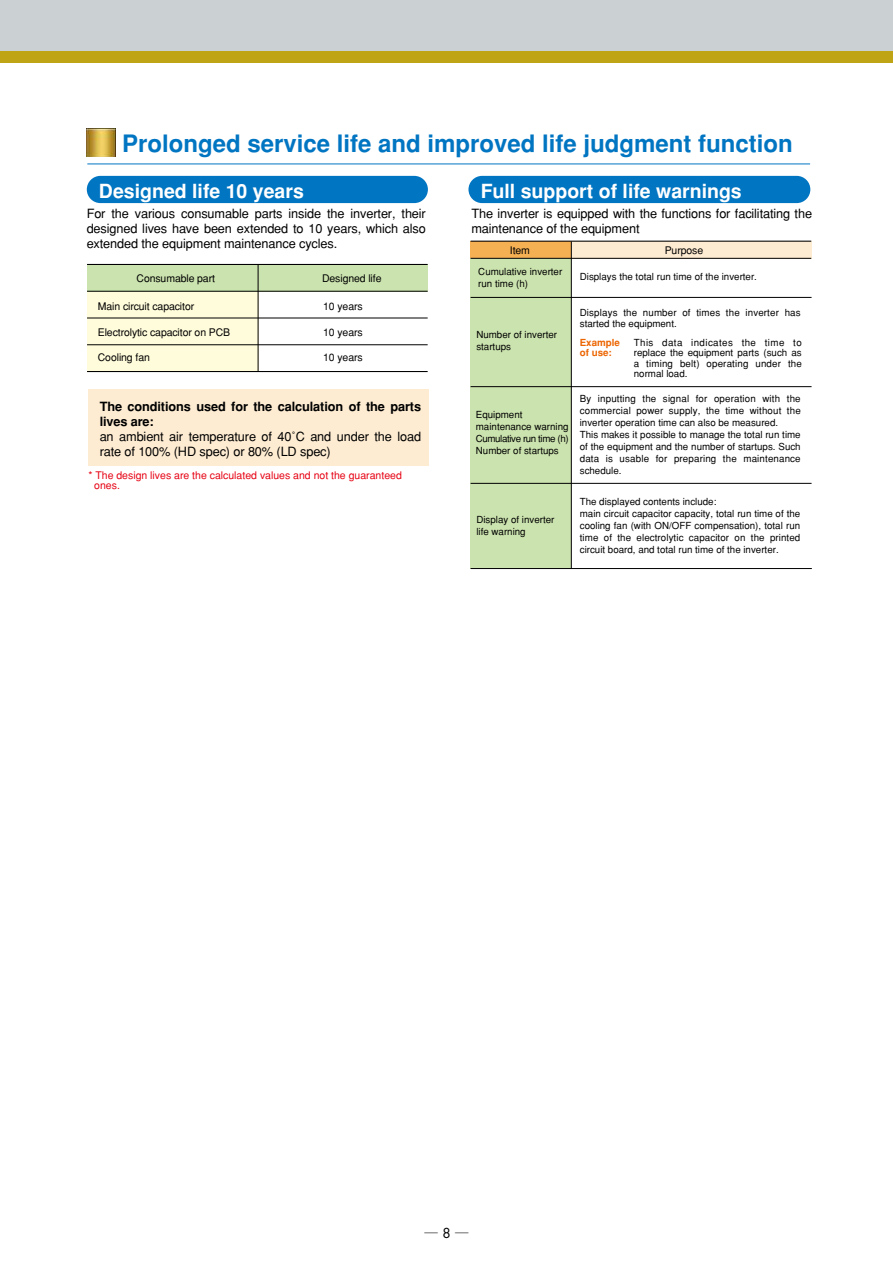
<style>
.page{position:relative;width:893px;height:1263px;background:#fff}
.page>*{position:absolute;margin:0;border:0;box-sizing:border-box;transform-origin:0 0}
.t1{font:700 24px "Helvetica";color:#0075c2}
.t2{font:700 19.5px "Helvetica";color:#fff}
.t3{font:700 13.35px "Ryumin Pro";color:#000}
.t4{font:12.75px/15px "Helvetica";letter-spacing:-.01em;color:#000}
.t5{font:700 12.75px/15px "Helvetica";letter-spacing:-.01em;color:#000}
.t6{font:10.5px "Helvetica";letter-spacing:-.01em;color:#000}
.t7{font:10.5px/10.5px "Helvetica";color:#e60012}
.t8{font:9.75px/12px "Helvetica";color:#000}
.t9{font:700 9.75px/10.5px "Helvetica";color:#ec6500}
.s1{font-family:"Futura";font-weight:400}
</style>
<div class="page">
<div style="left:0;top:0;width:893px;height:62px;background:#cbd0d3"></div>
<div style="left:0;top:51px;width:893px;height:11px;background:#bfa416"></div>
<div style="left:87px;top:176px;width:341px;height:27px;background:#0075c2;border-radius:14px"></div>
<div style="left:468px;top:176px;width:342px;height:27px;background:#0075c2;border-radius:14px"></div>
<div style="left:471px;top:241px;width:100px;height:18px;background:#f6b054"></div>
<div style="left:571px;top:241px;width:240px;height:17px;background:#feecd2"></div>
<div style="left:471px;top:258px;width:100px;height:310px;background:#cbe3ae"></div>
<div style="left:87px;top:291px;width:171px;height:80px;background:#fffcdb"></div>
<div style="left:88px;top:264px;width:340px;height:28px;background:#cbe3ae"></div>
<hr style="left:471px;top:258px;width:340px;height:1px;background:#000">
<hr style="left:471px;top:297px;width:340px;height:1px;background:#000">
<hr style="left:471px;top:568px;width:341px;height:1px;background:#000">
<hr style="left:471px;top:386px;width:340px;height:1px;background:#000">
<hr style="left:471px;top:483px;width:340px;height:1px;background:#000">
<hr style="left:471px;top:241px;width:340px;height:1px;background:#000">
<hr style="left:571px;top:241px;width:1px;height:327px;background:#000">
<div style="left:88px;top:389px;width:340px;height:76px;background:#feecd2"></div>
<hr style="left:87px;top:264px;width:341px;height:1px;background:#000">
<hr style="left:87px;top:318px;width:341px;height:1px;background:#000">
<hr style="left:87px;top:344px;width:341px;height:1px;background:#000">
<hr style="left:87px;top:371px;width:341px;height:1px;background:#000">
<hr style="left:87px;top:291px;width:341px;height:1px;background:#000">
<hr style="left:258px;top:264px;width:1px;height:107px;background:#000">
<hr style="left:87px;top:163px;width:723px;height:1px;background:#0075c2">
<img style="left:87px;top:129px;width:28px;height:28px">
<h1 class="t1" style="left:122px;top:130px;width:672px">Prolonged service life and improved life judgment function</h1>
<h2 class="t2" style="left:99px;top:179px;width:206px">Designed life 10 years</h2>
<h2 class="t2" style="left:481px;top:179px;width:263px">Full support of life warnings</h2>
<h3 class="t4" style="left:87px;top:206px;width:341px;text-align:justify">For the various consumable parts inside the inverter, their designed lives have been extended to 10 years, which also extended the equipment maintenance cycles.</h3>
<h3 class="t4" style="left:471px;top:206px;width:342px">The inverter is equipped with the functions for facilitating the maintenance of the equipment</h3>
<p class="t6" style="left:510px;top:244px;width:22px">Item</p>
<p class="t6" style="left:665px;top:244px;width:40px">Purpose</p>
<p class="t8" style="left:478px;top:266px;width:85px">Cumulative inverter run time (h)</p>
<p class="t8" style="left:580px;top:270px;width:179px">Displays the total run time of the inverter.</p>
<p class="t6" style="left:137px;top:272px;width:80px">Consumable part</p>
<p class="t6" style="left:322px;top:272px;width:61px">Designed life</p>
<p class="t6" style="left:98px;top:300px;width:98px">Main circuit capacitor</p>
<p class="t6" style="left:98px;top:326px;width:134px">Electrolytic capacitor on PCB</p>
<p class="t6" style="left:98px;top:351px;width:54px">Cooling fan</p>
<p class="t6" style="left:323px;top:300px;width:41px">10 years</p>
<p class="t6" style="left:323px;top:326px;width:41px">10 years</p>
<p class="t6" style="left:323px;top:351px;width:41px">10 years</p>
<p class="t8" style="left:580px;top:307px;width:222px;line-height:10.5px">Displays the number of times the inverter has started the equipment.</p>
<p class="t8" style="left:476px;top:329px;width:82px">Number of inverter startups</p>
<p class="t9" style="left:580px;top:337px;width:42px">Example of use:</p>
<p class="t8" style="left:634px;top:337px;width:170px;line-height:10.5px;text-align:justify">This data indicates the time to replace the equipment parts (such as a timing belt) operating under the normal load.</p>
<h3 class="t5" style="left:100px;top:399px;width:323px">The conditions used for the calculation of the parts lives are:</h3>
<h3 class="t4" style="left:100px;top:429px;width:323px">an ambient air temperature of 40˚C and under the load rate of 100% (HD spec) or 80% (LD spec)</h3>
<p class="t7" style="left:94px;top:469px;width:309px;text-indent:-6px">* The design lives are the calculated values and not the guaranteed ones.</p>
<p class="t8" style="left:476px;top:409px;width:94px">Equipment maintenance warning<br>Cumulative run time (h)<br>Number of startups</p>
<p class="t8" style="left:476px;top:514px;width:80px">Display of inverter life warning</p>
<p class="t8" style="left:580px;top:392px;width:222px">By inputting the signal for operation with the commercial power supply, the time without the inverter operation time can also be measured.<br>This makes it possible to manage the total run time of the equipment and the number of startups. Such data is usable for preparing the maintenance schedule.</p>
<p class="t8" style="left:580px;top:495px;width:222px">The displayed contents include:<br>main circuit capacitor capacity, total run time of the cooling fan (with ON/OFF compensation), total run time of the electrolytic capacitor on the printed circuit board, and total run time of the inverter.</p>
<h3 class="t3" style="left:424px;top:1223px;width:46px">─ <span class="s1">8</span> ─</h3>
</div>
